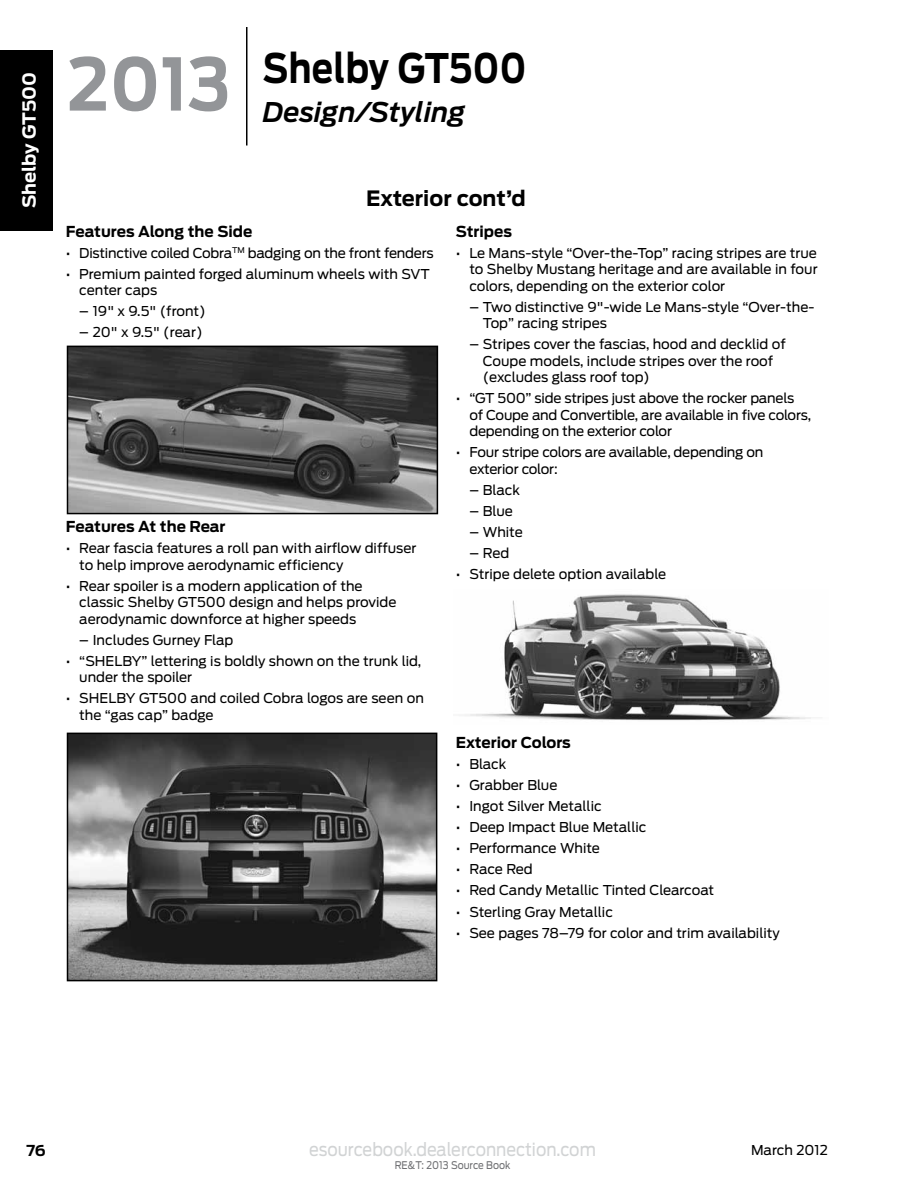
<style>
.page{position:relative;width:918px;height:1188px;background:#fff}
.page>*{position:absolute;margin:0;border:0;box-sizing:border-box;transform-origin:0 0}
.t1{font:700 72px "Ford Antenna";color:#939598;scale:.9 1}
.t2{font:700 40.5px "Ford Antenna";letter-spacing:.01em;color:#000;scale:.85 1}
.t3{font:italic 600 27px "Ford Antenna";color:#000}
.t4{font:700 21px "Ford Antenna";color:#000}
.t5{font:18px "Ford Antenna";color:#d1d3d4;scale:.9 1}
.t6{font:700 18px "Ford Antenna";color:#fff}
.t7{font:700 15px "Ford Antenna";color:#000}
.t8{font:13.5px/16.5px "Ford Antenna";color:#000}
.t9{font:10.5px "Ford Antenna";color:#6d6e71;scale:.9 1}
</style>
<div class="page">
<hr style="left:246px;top:27px;width:2px;height:119px;background:#000">
<div style="left:0;top:50px;width:53px;height:181px;background:#000"></div>
<img style="left:70px;top:736px;width:364px;height:242px">
<div style="left:67px;top:733px;width:370px;height:248px;border:2px solid #000"></div>
<img style="left:464px;top:594px;width:347px;height:127px">
<img style="left:70px;top:349px;width:365px;height:162px">
<div style="left:67px;top:346px;width:371px;height:168px;border:2px solid #000"></div>
<h3 class="t6" style="left:13px;top:208px;width:137px;rotate:-90deg">Shelby GT500</h3>
<h1 class="t1" style="left:68px;top:19px;width:182px">2013</h1>
<h2 class="t2" style="left:263px;top:32px;width:311px">Shelby GT500</h2>
<h3 class="t3" style="left:263px;top:88px;width:204px">Design/Styling</h3>
<h3 class="t4" style="left:366px;top:179px;width:161px">Exterior cont’d</h3>
<p class="t7" style="left:66px;top:218px;width:188px">Features Along the Side</p>
<p class="t8" style="left:66px;top:243px;width:369px">• Distinctive coiled Cobra<sup>TM</sup> badging on the front fenders</p>
<p class="t8" style="left:79px;top:264px;width:352px;text-indent:-13px">• Premium painted forged aluminum wheels with SVT center caps</p>
<p class="t8" style="left:79px;top:302px;width:128px">– 19" x 9.5" (front)</p>
<p class="t8" style="left:79px;top:323px;width:125px">– 20" x 9.5" (rear)</p>
<p class="t7" style="left:66px;top:513px;width:161px">Features At the Rear</p>
<p class="t8" style="left:79px;top:539px;width:339px;text-indent:-14px">• Rear fascia features a roll pan with airflow diffuser to help improve aerodynamic efficiency</p>
<p class="t8" style="left:79px;top:576px;width:319px;text-indent:-14px">• Rear spoiler is a modern application of the classic Shelby GT500 design and helps provide aerodynamic downforce at higher speeds</p>
<p class="t8" style="left:79px;top:630px;width:156px">– Includes Gurney Flap</p>
<p class="t8" style="left:79px;top:651px;width:344px;text-indent:-14px">• “SHELBY” lettering is boldly shown on the trunk lid, under the spoiler</p>
<p class="t8" style="left:79px;top:689px;width:346px;text-indent:-14px">• SHELBY GT500 and coiled Cobra logos are seen on the “gas cap” badge</p>
<p class="t7" style="left:456px;top:218px;width:58px">Stripes</p>
<p class="t8" style="left:469px;top:243px;width:350px;text-align:justify;text-indent:-13px">• Le Mans-style “Over-the-Top” racing stripes are true to Shelby Mustang heritage and are available in four colors, depending on the exterior color</p>
<p class="t8" style="left:483px;top:297px;width:333px;text-indent:-14px">– Two distinctive 9"-wide Le Mans-style “Over-the-<br>Top” racing stripes</p>
<p class="t8" style="left:483px;top:335px;width:305px;text-indent:-14px">– Stripes cover the fascias, hood and decklid of<br>Coupe models, include stripes over the roof (excludes glass roof top)</p>
<p class="t8" style="left:469px;top:389px;width:343px;text-indent:-14px">• “GT 500” side stripes just above the rocker panels of Coupe and Convertible, are available in five colors, depending on the exterior color</p>
<p class="t8" style="left:469px;top:443px;width:296px;text-indent:-14px">• Four stripe colors are available, depending on exterior color:</p>
<p class="t8" style="left:469px;top:480px;width:52px">– Black</p>
<p class="t8" style="left:469px;top:501px;width:45px">– Blue</p>
<p class="t8" style="left:469px;top:522px;width:55px">– White</p>
<p class="t8" style="left:469px;top:543px;width:41px">– Red</p>
<p class="t8" style="left:456px;top:564px;width:212px">• Stripe delete option available</p>
<p class="t7" style="left:456px;top:729px;width:116px">Exterior Colors</p>
<p class="t8" style="left:456px;top:755px;width:52px">• Black</p>
<p class="t8" style="left:456px;top:776px;width:103px">• Grabber Blue</p>
<p class="t8" style="left:456px;top:797px;width:147px">• Ingot Silver Metallic</p>
<p class="t8" style="left:456px;top:818px;width:192px">• Deep Impact Blue Metallic</p>
<p class="t8" style="left:456px;top:839px;width:146px">• Performance White</p>
<p class="t8" style="left:456px;top:860px;width:78px">• Race Red</p>
<p class="t8" style="left:456px;top:881px;width:260px">• Red Candy Metallic Tinted Clearcoat</p>
<p class="t8" style="left:456px;top:902px;width:159px">• Sterling Gray Metallic</p>
<p class="t8" style="left:456px;top:923px;width:325px">• See pages 78–79 for color and trim availability</p>
<p class="t7" style="left:26px;top:1137px;width:21px">76</p>
<h3 class="t5" style="left:309px;top:1134px;width:320px">esourcebook.dealerconnection.com</h3>
<p class="t8" style="left:751px;top:1141px;width:78px">March 2012</p>
<p class="t9" style="left:395px;top:1156px;width:130px">RE&amp;T: 2013 Source Book</p>
</div>
